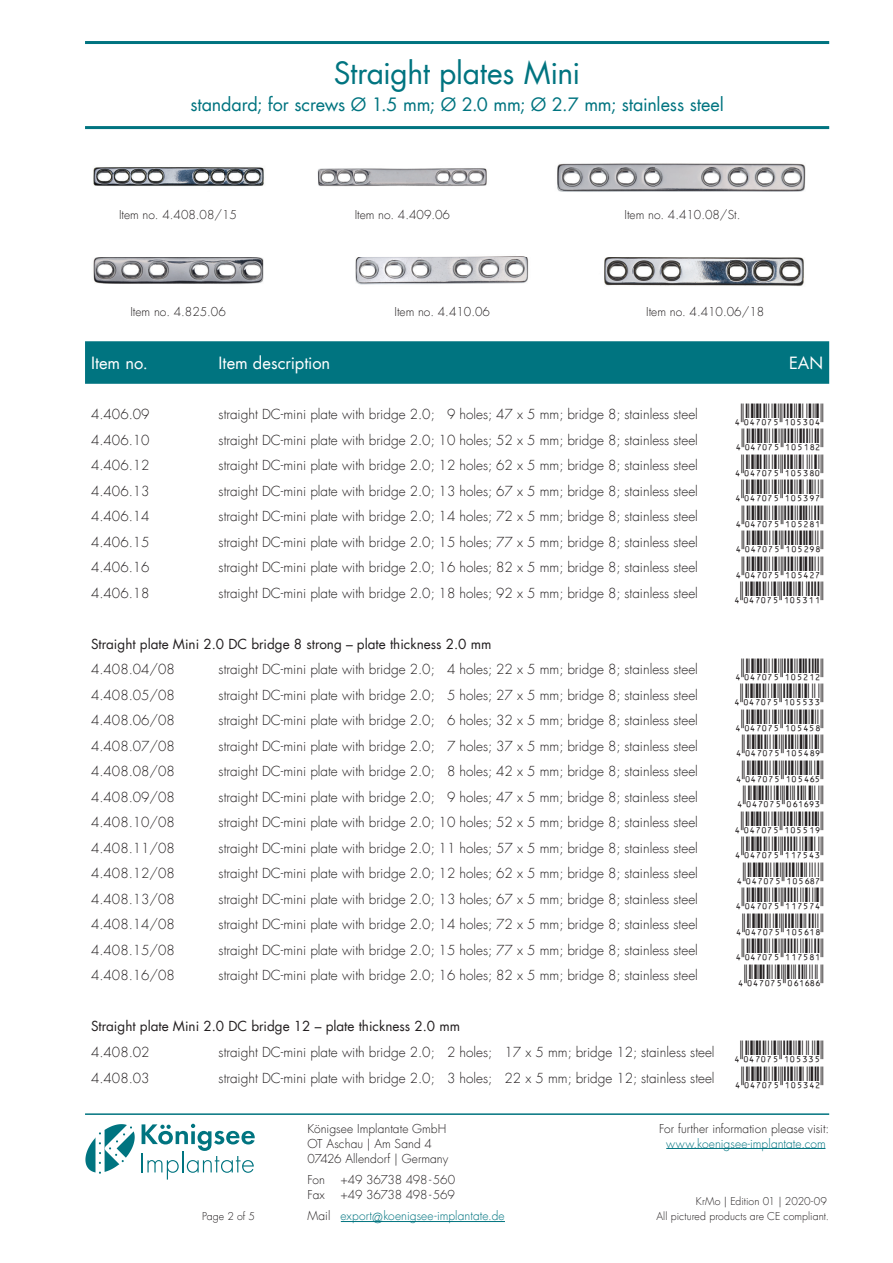
<style>
.page{position:relative;width:893px;height:1263px;background:#fff}
.page>*{position:absolute;margin:0;border:0;box-sizing:border-box;transform-origin:0 0}
.t1{font:30px "Futura Com";letter-spacing:-.015em;color:#007480}
.t2{font:18px "Futura Com";letter-spacing:-.01em;color:#007480}
.t3{font:16.5px "Futura Com";color:#fff}
.t4{font:300 13.5px "Futura Com";color:#231f20}
.t5{font:13.5px "Futura Com";color:#231f20}
.t6{font:300 12px/15px "Futura Com";color:#231f20}
.t7{font:300 12px/21.3px "Futura Com";letter-spacing:.005em;color:#007480}
.t8{font:300 12px "Futura Com";letter-spacing:-.02em;color:#231f20}
.t9{font:300 10.5px "Futura Com";letter-spacing:.005em;color:#231f20}
.s1{color:#231f20}
.s2{font-size:13.5px}
</style>
<div class="page">
<hr style="left:85px;top:41px;width:744px;height:3px;background:#007480">
<hr style="left:85px;top:126px;width:744px;height:3px;background:#007480">
<hr style="left:85px;top:1113px;width:744px;height:2px;background:#007480">
<hr style="left:666px;top:1148px;width:159px;height:1px;background:#007480">
<hr style="left:141px;top:1152px;width:2px;height:20px;background:#007480">
<svg style="left:142px;top:1124px;width:113px;height:55px"></svg>
<svg style="left:85px;top:1124px;width:50px;height:50px"></svg>
<hr style="left:341px;top:1221px;width:164px;height:1px;background:#007480">
<div style="left:85px;top:341px;width:744px;height:43px;background:#007480"></div>
<img style="left:93px;top:257px;width:171px;height:27px">
<img style="left:93px;top:167px;width:171px;height:20px">
<img style="left:317px;top:163px;width:489px;height:29px">
<img style="left:355px;top:256px;width:174px;height:29px">
<img style="left:604px;top:257px;width:200px;height:29px">
<h1 class="t1" style="left:334px;top:52px;width:248px">Straight plates Mini</h1>
<h2 class="t2" style="left:190px;top:92px;width:535px">standard; for screws Ø 1.5 mm; Ø 2.0 mm; Ø 2.7 mm; stainless steel</h2>
<p class="t6" style="left:119px;top:207px;width:119px">Item no. 4.408.08/15</p>
<p class="t6" style="left:355px;top:207px;width:97px">Item no. 4.409.06</p>
<p class="t6" style="left:625px;top:207px;width:117px">Item no. 4.410.08/St.</p>
<p class="t6" style="left:130px;top:305px;width:97px">Item no. 4.825.06</p>
<p class="t6" style="left:395px;top:305px;width:97px">Item no. 4.410.06</p>
<p class="t6" style="left:646px;top:305px;width:119px">Item no. 4.410.06/18</p>
<p class="t3" style="left:91px;top:352px;width:58px">Item no.</p>
<p class="t3" style="left:219px;top:352px;width:113px">Item description</p>
<p class="t3" style="left:789px;top:352px;width:36px">EAN</p>
<p class="t4" style="left:91px;top:405px;width:60px">4.406.09</p>
<p class="t4" style="left:219px;top:405px;width:481px">straight DC-mini plate with bridge 2.0; 9 holes; 47 x 5 mm; bridge 8; stainless steel</p>
<p class="t4" style="left:91px;top:431px;width:60px">4.406.10</p>
<p class="t4" style="left:219px;top:431px;width:481px">straight DC-mini plate with bridge 2.0; 10 holes; 52 x 5 mm; bridge 8; stainless steel</p>
<p class="t4" style="left:91px;top:456px;width:60px">4.406.12</p>
<p class="t4" style="left:219px;top:456px;width:481px">straight DC-mini plate with bridge 2.0; 12 holes; 62 x 5 mm; bridge 8; stainless steel</p>
<p class="t4" style="left:91px;top:482px;width:60px">4.406.13</p>
<p class="t4" style="left:219px;top:482px;width:481px">straight DC-mini plate with bridge 2.0; 13 holes; 67 x 5 mm; bridge 8; stainless steel</p>
<p class="t4" style="left:91px;top:507px;width:60px">4.406.14</p>
<p class="t4" style="left:219px;top:507px;width:481px">straight DC-mini plate with bridge 2.0; 14 holes; 72 x 5 mm; bridge 8; stainless steel</p>
<p class="t4" style="left:91px;top:533px;width:60px">4.406.15</p>
<p class="t4" style="left:219px;top:533px;width:481px">straight DC-mini plate with bridge 2.0; 15 holes; 77 x 5 mm; bridge 8; stainless steel</p>
<p class="t4" style="left:91px;top:558px;width:60px">4.406.16</p>
<p class="t4" style="left:219px;top:558px;width:481px">straight DC-mini plate with bridge 2.0; 16 holes; 82 x 5 mm; bridge 8; stainless steel</p>
<p class="t4" style="left:91px;top:584px;width:60px">4.406.18</p>
<p class="t4" style="left:219px;top:584px;width:481px">straight DC-mini plate with bridge 2.0; 18 holes; 92 x 5 mm; bridge 8; stainless steel</p>
<p class="t5" style="left:91px;top:634px;width:402px">Straight plate Mini 2.0 DC bridge 8 strong – plate thickness 2.0 mm</p>
<p class="t4" style="left:91px;top:660px;width:85px">4.408.04/08</p>
<p class="t4" style="left:219px;top:660px;width:481px">straight DC-mini plate with bridge 2.0; 4 holes; 22 x 5 mm; bridge 8; stainless steel</p>
<p class="t4" style="left:91px;top:686px;width:85px">4.408.05/08</p>
<p class="t4" style="left:219px;top:686px;width:481px">straight DC-mini plate with bridge 2.0; 5 holes; 27 x 5 mm; bridge 8; stainless steel</p>
<p class="t4" style="left:91px;top:711px;width:85px">4.408.06/08</p>
<p class="t4" style="left:219px;top:711px;width:481px">straight DC-mini plate with bridge 2.0; 6 holes; 32 x 5 mm; bridge 8; stainless steel</p>
<p class="t4" style="left:91px;top:737px;width:85px">4.408.07/08</p>
<p class="t4" style="left:219px;top:737px;width:481px">straight DC-mini plate with bridge 2.0; 7 holes; 37 x 5 mm; bridge 8; stainless steel</p>
<p class="t4" style="left:91px;top:762px;width:85px">4.408.08/08</p>
<p class="t4" style="left:219px;top:762px;width:481px">straight DC-mini plate with bridge 2.0; 8 holes; 42 x 5 mm; bridge 8; stainless steel</p>
<p class="t4" style="left:91px;top:788px;width:85px">4.408.09/08</p>
<p class="t4" style="left:219px;top:788px;width:481px">straight DC-mini plate with bridge 2.0; 9 holes; 47 x 5 mm; bridge 8; stainless steel</p>
<p class="t4" style="left:91px;top:814px;width:85px">4.408.10/08</p>
<p class="t4" style="left:219px;top:814px;width:481px">straight DC-mini plate with bridge 2.0; 10 holes; 52 x 5 mm; bridge 8; stainless steel</p>
<p class="t4" style="left:91px;top:839px;width:85px">4.408.11/08</p>
<p class="t4" style="left:219px;top:839px;width:481px">straight DC-mini plate with bridge 2.0; 11 holes; 57 x 5 mm; bridge 8; stainless steel</p>
<p class="t4" style="left:91px;top:865px;width:85px">4.408.12/08</p>
<p class="t4" style="left:219px;top:865px;width:481px">straight DC-mini plate with bridge 2.0; 12 holes; 62 x 5 mm; bridge 8; stainless steel</p>
<p class="t4" style="left:91px;top:890px;width:85px">4.408.13/08</p>
<p class="t4" style="left:219px;top:890px;width:481px">straight DC-mini plate with bridge 2.0; 13 holes; 67 x 5 mm; bridge 8; stainless steel</p>
<p class="t4" style="left:91px;top:916px;width:85px">4.408.14/08</p>
<p class="t4" style="left:219px;top:916px;width:481px">straight DC-mini plate with bridge 2.0; 14 holes; 72 x 5 mm; bridge 8; stainless steel</p>
<p class="t4" style="left:91px;top:941px;width:85px">4.408.15/08</p>
<p class="t4" style="left:219px;top:941px;width:481px">straight DC-mini plate with bridge 2.0; 15 holes; 77 x 5 mm; bridge 8; stainless steel</p>
<p class="t4" style="left:91px;top:967px;width:85px">4.408.16/08</p>
<p class="t4" style="left:219px;top:967px;width:481px">straight DC-mini plate with bridge 2.0; 16 holes; 82 x 5 mm; bridge 8; stainless steel</p>
<p class="t5" style="left:91px;top:1017px;width:371px">Straight plate Mini 2.0 DC bridge 12 – plate thickness 2.0 mm</p>
<p class="t4" style="left:91px;top:1043px;width:60px">4.408.02</p>
<p class="t4" style="left:219px;top:1043px;width:497px">straight DC-mini plate with bridge 2.0; 2 holes; 17 x 5 mm; bridge 12; stainless steel</p>
<p class="t4" style="left:91px;top:1069px;width:60px">4.408.03</p>
<p class="t4" style="left:219px;top:1069px;width:497px">straight DC-mini plate with bridge 2.0; 3 holes; 22 x 5 mm; bridge 12; stainless steel</p>
<p class="t6" style="left:659px;top:1121px;width:171px">For further information please visit:</p>
<p class="t7" style="left:666px;top:1132px;width:161px">www.koenigsee-implantate.com</p>
<p class="t6" style="left:308px;top:1121px;width:142px">Königsee Implantate GmbH<br>OT Aschau | Am Sand 4<br>07426 Allendorf | Germany</p>
<p class="t6" style="left:308px;top:1172px;width:19px">Fon</p>
<p class="t8" style="left:341px;top:1172px;width:116px">+49 36738 498 - 560</p>
<p class="t6" style="left:308px;top:1187px;width:19px">Fax</p>
<p class="t7" style="left:308px;top:1184px;width:199px;text-indent:33px"><span class="s1">+49 36738 498 - 569<br>Mail</span> export<span class="s2">@</span>koenigsee-implantate.de</p>
<p class="t9" style="left:696px;top:1195px;width:132px">KrMo | Edition 01 | 2020-09</p>
<p class="t9" style="left:202px;top:1210px;width:54px">Page 2 of 5</p>
<p class="t9" style="left:656px;top:1210px;width:174px">All pictured products are CE compliant.</p>
</div>
